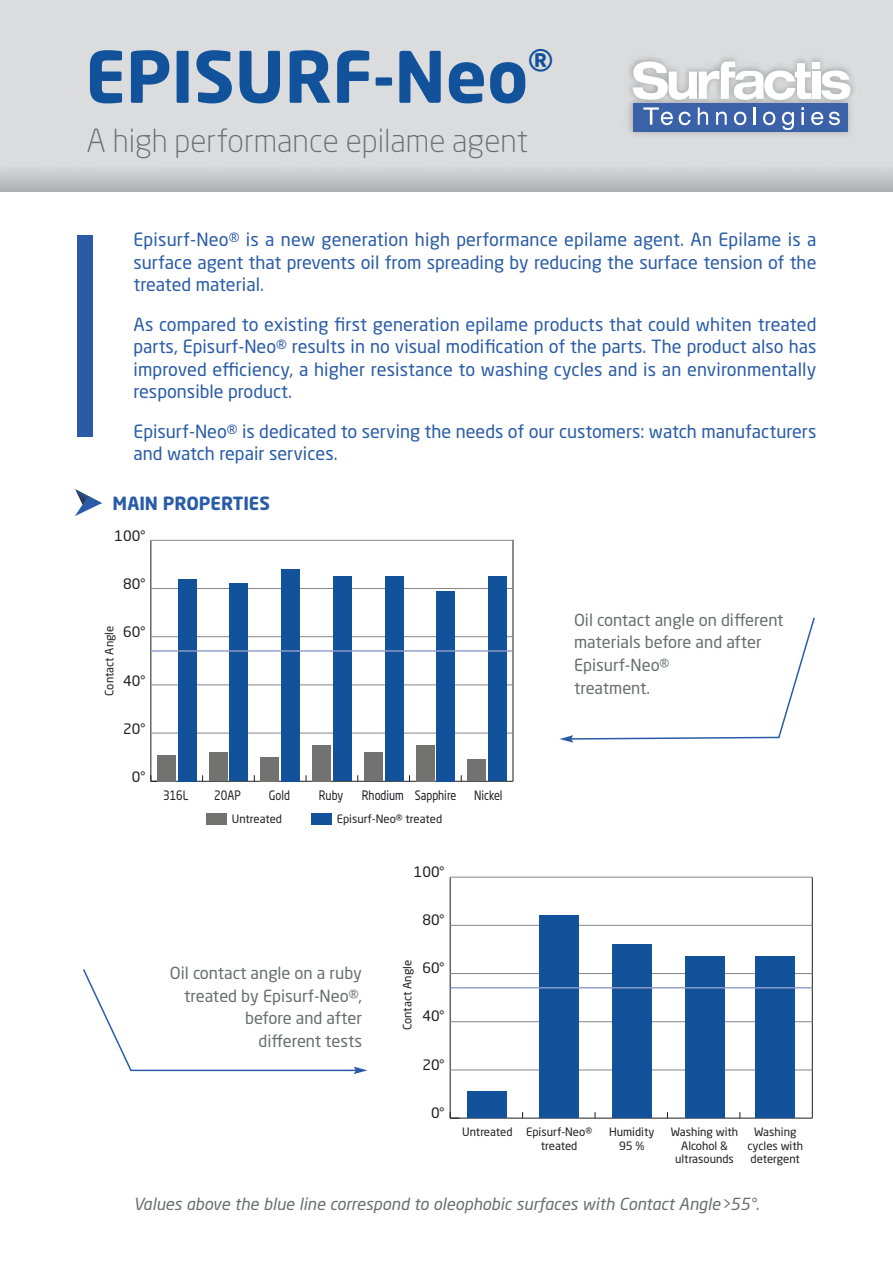
<style>
.page{position:relative;width:893px;height:1263px;background:#fff}
.page>*{position:absolute;margin:0;border:0;box-sizing:border-box;transform-origin:0 0}
.t1{font:700 69.9px "Neo Sans Std";color:#11529a}
.t2{font:300 31.5px "Neo Sans Std";color:#6b6d6d}
.t3{font:18px/22.5px "Neo Sans Std";color:#295ba7;text-align:justify}
.t4{font:700 18px "Neo Sans Std";color:#295ba7}
.t5{font:16.5px/22.5px "Neo Sans Std";color:#6b6d6d}
.t6{font:italic 16.5px "Neo Sans Std";color:#6b6d6d}
.t7{font:14.25px "Neo Sans Std";color:#1f1d20}
.t8{font:12.75px "Neo Sans Std";color:#1f1d20;scale:.85 1}
.t9{font:11.4px/13.6px "Neo Sans Std";color:#1f1d20;text-align:center}
</style>
<div class="page">
<div style="left:633px;top:103px;width:215px;height:29px;background:#3b62a9"></div>
<svg style="left:633px;top:61px;width:178px;height:40px"></svg>
<svg style="left:821px;top:69px;width:29px;height:31px"></svg>
<svg style="left:643px;top:107px;width:30px;height:18px"></svg>
<svg style="left:679px;top:112px;width:12px;height:13px"></svg>
<svg style="left:698px;top:107px;width:10px;height:18px"></svg>
<svg style="left:716px;top:112px;width:11px;height:13px"></svg>
<svg style="left:734px;top:112px;width:12px;height:13px"></svg>
<hr style="left:753px;top:107px;width:3px;height:18px;background:#fff">
<svg style="left:763px;top:112px;width:12px;height:13px"></svg>
<svg style="left:782px;top:112px;width:12px;height:18px"></svg>
<svg style="left:801px;top:107px;width:3px;height:18px"></svg>
<svg style="left:811px;top:112px;width:12px;height:13px"></svg>
<svg style="left:829px;top:112px;width:11px;height:13px"></svg>
<div style="left:78px;top:235px;width:15px;height:202px;background:#295ba7"></div>
<svg style="left:75px;top:489px;width:27px;height:27px"></svg>
<hr style="left:151px;top:781px;width:362px;height:1px;background:#1f1d20">
<hr style="left:512px;top:540px;width:1px;height:241px;background:#1f1d20">
<hr style="left:150px;top:540px;width:1px;height:241px;background:#1f1d20">
<svg style="left:150px;top:775px;width:10px;height:7px"></svg>
<hr style="left:151px;top:733px;width:362px;height:1px;background:#868688">
<hr style="left:151px;top:684px;width:362px;height:1px;background:#868688">
<hr style="left:151px;top:636px;width:362px;height:1px;background:#868688">
<hr style="left:151px;top:588px;width:362px;height:1px;background:#868688">
<hr style="left:151px;top:540px;width:362px;height:1px;background:#868688">
<div style="left:178px;top:579px;width:18px;height:202px;background:#11529a"></div>
<div style="left:229px;top:584px;width:19px;height:197px;background:#11529a"></div>
<div style="left:281px;top:569px;width:19px;height:212px;background:#11529a"></div>
<div style="left:333px;top:576px;width:19px;height:205px;background:#11529a"></div>
<div style="left:385px;top:576px;width:18px;height:205px;background:#11529a"></div>
<div style="left:436px;top:591px;width:19px;height:190px;background:#11529a"></div>
<div style="left:488px;top:576px;width:19px;height:205px;background:#11529a"></div>
<div style="left:157px;top:755px;width:19px;height:26px;background:#727271"></div>
<div style="left:209px;top:752px;width:18px;height:29px;background:#727271"></div>
<div style="left:261px;top:757px;width:18px;height:24px;background:#727271"></div>
<div style="left:312px;top:745px;width:19px;height:36px;background:#727271"></div>
<div style="left:364px;top:752px;width:19px;height:29px;background:#727271"></div>
<div style="left:416px;top:745px;width:18px;height:36px;background:#727271"></div>
<div style="left:467px;top:759px;width:19px;height:22px;background:#727271"></div>
<div style="left:206px;top:813px;width:21px;height:12px;background:#727271"></div>
<div style="left:311px;top:813px;width:21px;height:12px;background:#11529a"></div>
<hr style="left:151px;top:650px;width:361px;height:2px;background:#909dc9">
<hr style="left:450px;top:1117px;width:362px;height:1px;background:#1f1d20">
<hr style="left:812px;top:877px;width:1px;height:241px;background:#1f1d20">
<hr style="left:450px;top:877px;width:1px;height:241px;background:#1f1d20">
<svg style="left:450px;top:1112px;width:9px;height:6px"></svg>
<hr style="left:450px;top:1069px;width:362px;height:1px;background:#868688">
<hr style="left:450px;top:1021px;width:362px;height:1px;background:#868688">
<hr style="left:450px;top:973px;width:362px;height:1px;background:#868688">
<hr style="left:450px;top:925px;width:362px;height:1px;background:#868688">
<hr style="left:450px;top:877px;width:362px;height:1px;background:#868688">
<div style="left:468px;top:1091px;width:39px;height:27px;background:#11529a"></div>
<div style="left:540px;top:916px;width:39px;height:202px;background:#11529a"></div>
<div style="left:612px;top:945px;width:39px;height:173px;background:#11529a"></div>
<div style="left:685px;top:957px;width:39px;height:161px;background:#11529a"></div>
<div style="left:756px;top:957px;width:39px;height:161px;background:#11529a"></div>
<hr style="left:451px;top:987px;width:361px;height:1px;background:#909dc9">
<svg style="left:83px;top:969px;width:284px;height:105px"></svg>
<svg style="left:560px;top:617px;width:255px;height:126px"></svg>
<h1 class="t1" style="left:85px;top:49px;width:469px">EPISURF-Neo<sup>®</sup></h1>
<h2 class="t2" style="left:87px;top:128px;width:443px">A high performance epilame agent</h2>
<p class="t3" style="left:133px;top:230px;width:684px">Episurf-Neo® is a new generation high performance epilame agent. An Epilame is a surface agent that prevents oil from spreading by reducing the surface tension of the treated material.</p>
<p class="t3" style="left:133px;top:315px;width:684px">As compared to existing first generation epilame products that could whiten treated parts, Episurf-Neo® results in no visual modification of the parts. The product also has improved efficiency, a higher resistance to washing cycles and is an environmentally responsible product.</p>
<p class="t3" style="left:133px;top:422px;width:684px">Episurf-Neo® is dedicated to serving the needs of our customers: watch manufacturers and watch repair services.</p>
<p class="t4" style="left:113px;top:496px;width:159px">MAIN PROPERTIES</p>
<p class="t7" style="left:114px;top:530px;width:32px">100°</p>
<p class="t7" style="left:123px;top:579px;width:24px">80°</p>
<p class="t9" style="left:104px;top:696px;width:72px;rotate:-90deg">Contact Angle</p>
<p class="t7" style="left:123px;top:627px;width:24px">60°</p>
<p class="t7" style="left:123px;top:675px;width:24px">40°</p>
<p class="t7" style="left:123px;top:723px;width:24px">20°</p>
<p class="t7" style="left:132px;top:771px;width:15px">0°</p>
<p class="t8" style="left:163px;top:790px;width:31px">316L</p>
<p class="t8" style="left:214px;top:790px;width:33px">20AP</p>
<p class="t8" style="left:269px;top:790px;width:26px">Gold</p>
<p class="t8" style="left:319px;top:790px;width:30px">Ruby</p>
<p class="t8" style="left:362px;top:790px;width:113px">Rhodium Sapphire</p>
<p class="t8" style="left:474px;top:790px;width:35px">Nickel</p>
<p class="t9" style="left:232px;top:813px;width:52px">Untreated</p>
<p class="t9" style="left:337px;top:813px;width:107px">Episurf-Neo® treated</p>
<p class="t7" style="left:414px;top:866px;width:32px">100°</p>
<p class="t5" style="left:170px;top:963px;width:194px;text-align:right">Oil contact angle on a ruby treated by Episurf-Neo®, before and after<br>different tests</p>
<p class="t7" style="left:422px;top:914px;width:24px">80°</p>
<p class="t9" style="left:401px;top:1030px;width:72px;rotate:-90deg">Contact Angle</p>
<p class="t7" style="left:422px;top:963px;width:24px">60°</p>
<p class="t7" style="left:422px;top:1011px;width:24px">40°</p>
<p class="t7" style="left:422px;top:1059px;width:24px">20°</p>
<p class="t7" style="left:431px;top:1107px;width:15px">0°</p>
<p class="t5" style="left:574px;top:610px;width:211px">Oil contact angle on different materials before and after<br>Episurf-Neo®<br>treatment.</p>
<p class="t9" style="left:541px;top:1126px;width:53px;text-align:left;text-indent:-79px">Untreated Episurf-Neo® treated</p>
<p class="t9" style="left:609px;top:1126px;width:47px">Humidity<br>95 %</p>
<p class="t9" style="left:671px;top:1126px;width:69px">Washing with<br>Alcohol &amp; ultrasounds</p>
<p class="t9" style="left:747px;top:1126px;width:57px">Washing cycles with detergent</p>
<p class="t6" style="left:134px;top:1197px;width:627px">Values above the blue line correspond to oleophobic surfaces with Contact Angle&gt;55°.</p>
</div>
